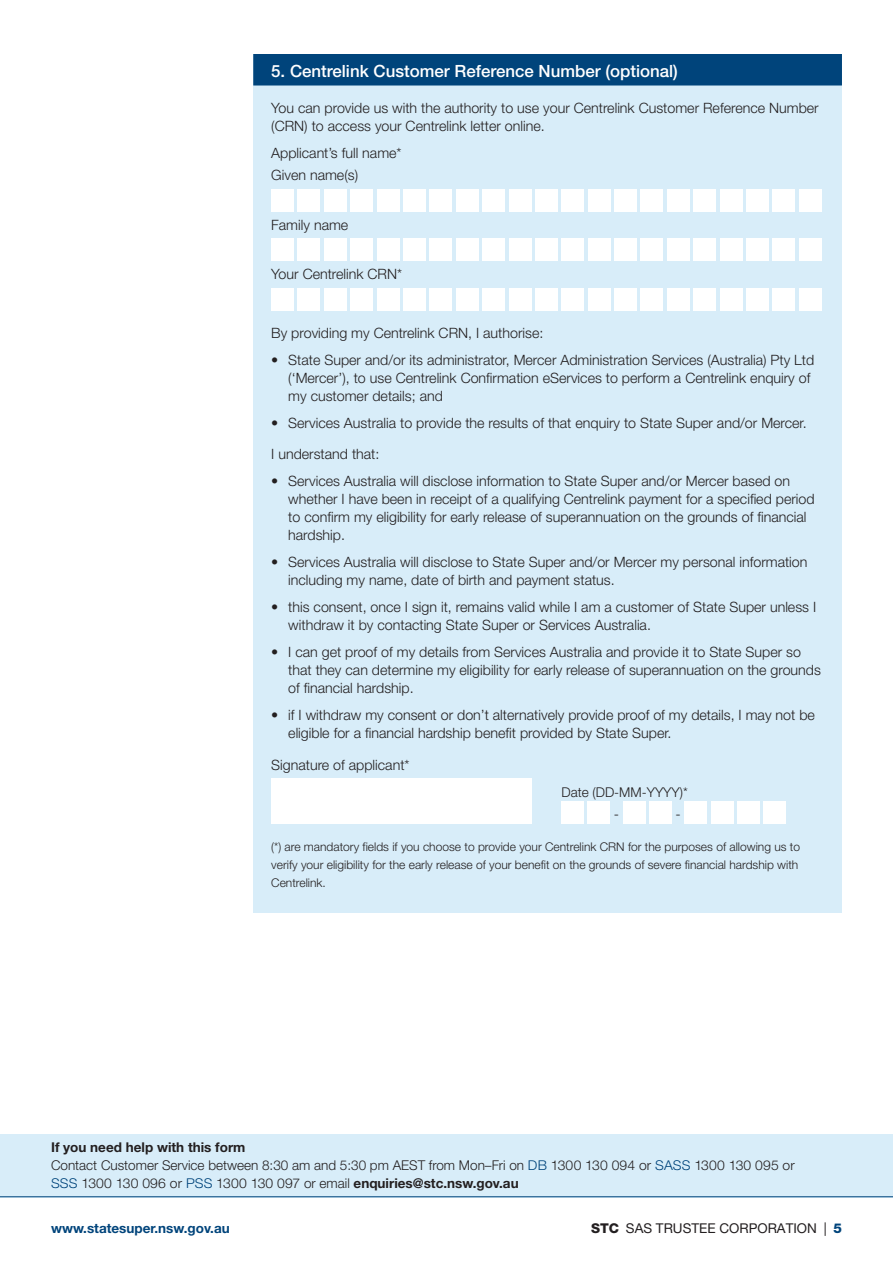
<style>
.page{position:relative;width:893px;height:1263px;background:#fff}
.page>*{position:absolute;margin:0;border:0;box-sizing:border-box;transform-origin:0 0}
.S1{font:500 16.8px "Helvetica Neue LT Pro";color:#fff}
.Small_text{font:300 14.25px/18px "Helvetica Neue LT Pro";color:#231f20}
.Boxes_body{font:300 14.25px "Helvetica Neue LT Pro";color:#231f20}
.Box_space{font:300 13.5px/18px "Helvetica Neue LT Pro";color:#231f20}
.t1{font:13.5px "Helvetica Neue LT Pro";color:#231f20}
.t2{font:700 13.5px "Helvetica Neue LT Std";color:#00447b}
.t3{font:700 13.5px "Helvetica Neue LT Std";color:#231f20}
.Boxes_body-2{font:300 12px/18px "Helvetica Neue LT Pro";color:#231f20}
.s1{color:#00447b}
.s2{font-family:"Helvetica Neue LT Std";font-weight:700}
.s3{font-family:"Helvetica Neue LT Std";font-weight:800}
.s4{font-family:"Helvetica Neue LT Std";font-weight:800;color:#00447b}
</style>
<div class="page">
<div style="left:0;top:1134px;width:893px;height:63px;background:#d8edf9"></div>
<hr style="left:0;top:1196px;width:893px;height:1px;background:#00447b">
<div style="left:253px;top:54px;width:589px;height:858px;background:#d8edf9"></div>
<div style="left:253px;top:54px;width:589px;height:32px;background:#00447b"></div>
<div style="left:271px;top:189px;width:23px;height:22px;background:#fff"></div>
<div style="left:298px;top:189px;width:22px;height:22px;background:#fff"></div>
<div style="left:324px;top:189px;width:23px;height:22px;background:#fff"></div>
<div style="left:350px;top:189px;width:23px;height:22px;background:#fff"></div>
<div style="left:377px;top:189px;width:22px;height:22px;background:#fff"></div>
<div style="left:403px;top:189px;width:23px;height:22px;background:#fff"></div>
<div style="left:430px;top:189px;width:22px;height:22px;background:#fff"></div>
<div style="left:456px;top:189px;width:22px;height:22px;background:#fff"></div>
<div style="left:482px;top:189px;width:23px;height:22px;background:#fff"></div>
<div style="left:509px;top:189px;width:22px;height:22px;background:#fff"></div>
<div style="left:535px;top:189px;width:23px;height:22px;background:#fff"></div>
<div style="left:562px;top:189px;width:22px;height:22px;background:#fff"></div>
<div style="left:588px;top:189px;width:22px;height:22px;background:#fff"></div>
<div style="left:614px;top:189px;width:23px;height:22px;background:#fff"></div>
<div style="left:641px;top:189px;width:22px;height:22px;background:#fff"></div>
<div style="left:667px;top:189px;width:23px;height:22px;background:#fff"></div>
<div style="left:693px;top:189px;width:23px;height:22px;background:#fff"></div>
<div style="left:720px;top:189px;width:22px;height:22px;background:#fff"></div>
<div style="left:746px;top:189px;width:23px;height:22px;background:#fff"></div>
<div style="left:773px;top:189px;width:22px;height:22px;background:#fff"></div>
<div style="left:799px;top:189px;width:23px;height:22px;background:#fff"></div>
<div style="left:271px;top:238px;width:23px;height:23px;background:#fff"></div>
<div style="left:298px;top:238px;width:22px;height:23px;background:#fff"></div>
<div style="left:324px;top:238px;width:23px;height:23px;background:#fff"></div>
<div style="left:350px;top:238px;width:23px;height:23px;background:#fff"></div>
<div style="left:377px;top:238px;width:22px;height:23px;background:#fff"></div>
<div style="left:403px;top:238px;width:23px;height:23px;background:#fff"></div>
<div style="left:430px;top:238px;width:22px;height:23px;background:#fff"></div>
<div style="left:456px;top:238px;width:22px;height:23px;background:#fff"></div>
<div style="left:482px;top:238px;width:23px;height:23px;background:#fff"></div>
<div style="left:509px;top:238px;width:22px;height:23px;background:#fff"></div>
<div style="left:535px;top:238px;width:23px;height:23px;background:#fff"></div>
<div style="left:562px;top:238px;width:22px;height:23px;background:#fff"></div>
<div style="left:588px;top:238px;width:22px;height:23px;background:#fff"></div>
<div style="left:614px;top:238px;width:23px;height:23px;background:#fff"></div>
<div style="left:641px;top:238px;width:22px;height:23px;background:#fff"></div>
<div style="left:667px;top:238px;width:23px;height:23px;background:#fff"></div>
<div style="left:693px;top:238px;width:23px;height:23px;background:#fff"></div>
<div style="left:720px;top:238px;width:22px;height:23px;background:#fff"></div>
<div style="left:746px;top:238px;width:23px;height:23px;background:#fff"></div>
<div style="left:773px;top:238px;width:22px;height:23px;background:#fff"></div>
<div style="left:799px;top:238px;width:23px;height:23px;background:#fff"></div>
<div style="left:271px;top:288px;width:23px;height:22px;background:#fff"></div>
<div style="left:298px;top:288px;width:22px;height:22px;background:#fff"></div>
<div style="left:324px;top:288px;width:23px;height:22px;background:#fff"></div>
<div style="left:350px;top:288px;width:23px;height:22px;background:#fff"></div>
<div style="left:377px;top:288px;width:22px;height:22px;background:#fff"></div>
<div style="left:403px;top:288px;width:23px;height:22px;background:#fff"></div>
<div style="left:430px;top:288px;width:22px;height:22px;background:#fff"></div>
<div style="left:456px;top:288px;width:22px;height:22px;background:#fff"></div>
<div style="left:482px;top:288px;width:23px;height:22px;background:#fff"></div>
<div style="left:509px;top:288px;width:22px;height:22px;background:#fff"></div>
<div style="left:535px;top:288px;width:23px;height:22px;background:#fff"></div>
<div style="left:562px;top:288px;width:22px;height:22px;background:#fff"></div>
<div style="left:588px;top:288px;width:22px;height:22px;background:#fff"></div>
<div style="left:614px;top:288px;width:23px;height:22px;background:#fff"></div>
<div style="left:641px;top:288px;width:22px;height:22px;background:#fff"></div>
<div style="left:667px;top:288px;width:23px;height:22px;background:#fff"></div>
<div style="left:693px;top:288px;width:23px;height:22px;background:#fff"></div>
<div style="left:720px;top:288px;width:22px;height:22px;background:#fff"></div>
<div style="left:746px;top:288px;width:23px;height:22px;background:#fff"></div>
<div style="left:773px;top:288px;width:22px;height:22px;background:#fff"></div>
<div style="left:799px;top:288px;width:23px;height:22px;background:#fff"></div>
<div style="left:271px;top:778px;width:260px;height:45px;background:#fff"></div>
<div style="left:562px;top:801px;width:22px;height:22px;background:#fff"></div>
<div style="left:588px;top:801px;width:22px;height:22px;background:#fff"></div>
<div style="left:623px;top:801px;width:22px;height:22px;background:#fff"></div>
<div style="left:649px;top:801px;width:22px;height:22px;background:#fff"></div>
<div style="left:685px;top:801px;width:22px;height:22px;background:#fff"></div>
<div style="left:711px;top:801px;width:22px;height:22px;background:#fff"></div>
<div style="left:737px;top:801px;width:22px;height:22px;background:#fff"></div>
<div style="left:763px;top:801px;width:22px;height:22px;background:#fff"></div>
<p class="S1" style="left:271px;top:61px;width:408px">5. Centrelink Customer Reference Number (optional)</p>
<p class="Small_text" style="left:271px;top:98px;width:549px">You can provide us with the authority to use your Centrelink Customer Reference Number (CRN) to access your Centrelink letter online.</p>
<p class="Boxes_body" style="left:271px;top:144px;width:132px">Applicant’s full name*</p>
<p class="Boxes_body" style="left:271px;top:166px;width:88px">Given name(s)</p>
<p class="Boxes_body" style="left:271px;top:216px;width:79px">Family name</p>
<p class="Boxes_body" style="left:271px;top:265px;width:132px">Your Centrelink CRN*</p>
<p class="Small_text" style="left:271px;top:323px;width:274px">By providing my Centrelink CRN, I authorise:</p>
<p class="Small_text" style="left:288px;top:350px;width:528px;text-indent:-17px">• State Super and/or its administrator, Mercer Administration Services (Australia) Pty Ltd (‘Mercer’), to use Centrelink Confirmation eServices to perform a Centrelink enquiry of my customer details; and</p>
<p class="Small_text" style="left:271px;top:413px;width:537px">• Services Australia to provide the results of that enquiry to State Super and/or Mercer.</p>
<p class="Small_text" style="left:271px;top:445px;width:110px">I understand that:</p>
<p class="Small_text" style="left:288px;top:472px;width:528px;text-indent:-17px">• Services Australia will disclose information to State Super and/or Mercer based on whether I have been in receipt of a qualifying Centrelink payment for a specified period to confirm my eligibility for early release of superannuation on the grounds of financial hardship.</p>
<p class="Small_text" style="left:288px;top:553px;width:521px;text-indent:-17px">• Services Australia will disclose to State Super and/or Mercer my personal information including my name, date of birth and payment status.</p>
<p class="Small_text" style="left:288px;top:598px;width:529px;text-indent:-17px">• this consent, once I sign it, remains valid while I am a customer of State Super unless I withdraw it by contacting State Super or Services Australia.</p>
<p class="Small_text" style="left:288px;top:643px;width:534px;text-indent:-17px">• I can get proof of my details from Services Australia and provide it to State Super so that they can determine my eligibility for early release of superannuation on the grounds of financial hardship.</p>
<p class="Small_text" style="left:288px;top:706px;width:528px;text-indent:-17px">• if I withdraw my consent or don’t alternatively provide proof of my details, I may not be eligible for a financial hardship benefit provided by State Super.</p>
<p class="Boxes_body" style="left:271px;top:756px;width:140px">Signature of applicant*</p>
<p class="Box_space" style="left:562px;top:782px;width:128px">Date (DD-MM-YYYY)*</p>
<p class="Boxes_body" style="left:614px;top:805px;width:7px">-</p>
<p class="Boxes_body" style="left:675px;top:805px;width:7px">-</p>
<p class="Boxes_body-2" style="left:271px;top:837px;width:530px">(*) are mandatory fields if you choose to provide your Centrelink CRN for the purposes of allowing us to verify your eligibility for the early release of your benefit on the grounds of severe financial hardship with<br>Centrelink.</p>
<p class="t3" style="left:51px;top:1139px;width:196px">If you need help with this form</p>
<p class="Box_space" style="left:51px;top:1156px;width:745px">Contact Customer Service between 8:30 am and 5:30 pm AEST from Mon–Fri on <span class="s1">DB</span> 1300 130 094 or <span class="s1">SASS</span> 1300 130 095 or<br><span class="s1">SSS</span> 1300 130 096 or <span class="s1">PSS</span> 1300 130 097 or email <span class="s2">enquiries@stc.nsw.gov.au</span></p>
<p class="t2" style="left:51px;top:1220px;width:180px">www.statesuper.nsw.gov.au</p>
<p class="t1" style="left:591px;top:1220px;width:252px"><span class="s3">STC</span> SAS TRUSTEE CORPORATION | <span class="s4">5</span></p>
</div>
